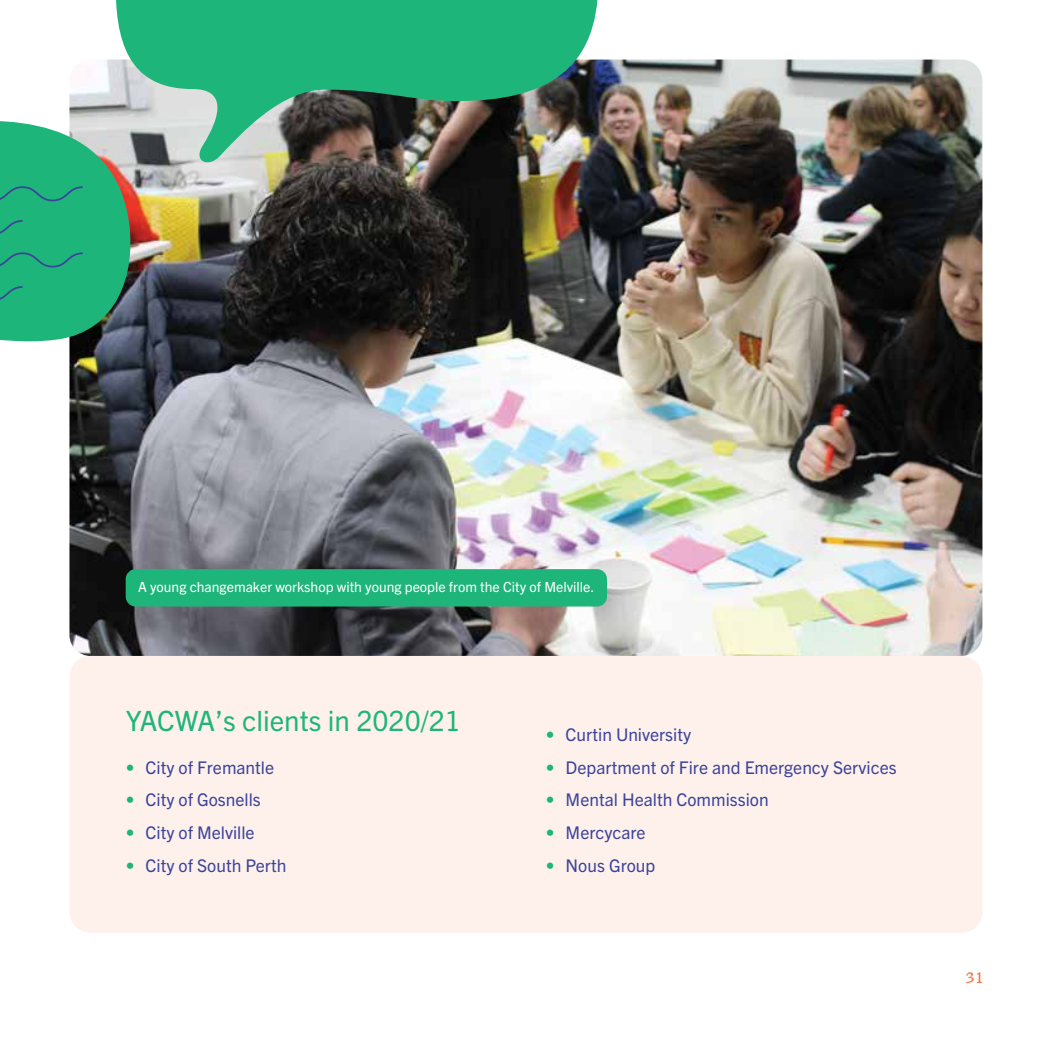
<style>
.page{position:relative;width:1042px;height:1042px;background:#fff}
.page>*{position:absolute;margin:0;border:0;box-sizing:border-box;transform-origin:0 0}
.t1{font:28px "Trade Gothic Next LT Pro";color:#1eb57b}
.t2{font:17.5px "Trade Gothic Next LT Pro";color:#3c439b}
.t3{font:500 17.5px "Swear Text";color:#f47647}
.t4{font:14px "Trade Gothic Next LT Pro";color:#fff}
.s1{color:#1eb57b}
</style>
<div class="page">
<img style="left:69px;top:60px;width:913px;height:596px">
<div style="left:69px;top:656px;width:913px;height:277px;background:#fef1eb;border-radius:21px"></div>
<img style="left:116px;top:0;width:482px;height:168px">
<svg style="left:0;top:110px;width:136px;height:286px;background:#53ac8b"></svg>
<div style="left:126px;top:569px;width:481px;height:37px;background:#1eb57b;border-radius:10px"></div>
<p class="t4" style="left:138px;top:577px;width:458px">A young changemaker workshop with young people from the City of Melville.</p>
<h1 class="t1" style="left:126px;top:701px;width:337px">YACWA’s clients in 2020/21</h1>
<p class="t2" style="left:126px;top:755px;width:150px"><span class="s1">•</span> City of Fremantle</p>
<p class="t2" style="left:126px;top:787px;width:136px"><span class="s1">•</span> City of Gosnells</p>
<p class="t2" style="left:126px;top:820px;width:130px"><span class="s1">•</span> City of Melville</p>
<p class="t2" style="left:126px;top:853px;width:162px"><span class="s1">•</span> City of South Perth</p>
<p class="t2" style="left:546px;top:722px;width:147px"><span class="s1">•</span> Curtin University</p>
<p class="t2" style="left:546px;top:755px;width:352px"><span class="s1">•</span> Department of Fire and Emergency Services</p>
<p class="t2" style="left:546px;top:788px;width:224px"><span class="s1">•</span> Mental Health Commission</p>
<p class="t2" style="left:546px;top:820px;width:101px"><span class="s1">•</span> Mercycare</p>
<p class="t2" style="left:546px;top:853px;width:111px"><span class="s1">•</span> Nous Group</p>
<p class="t3" style="left:965px;top:966px;width:18px">31</p>
</div>
